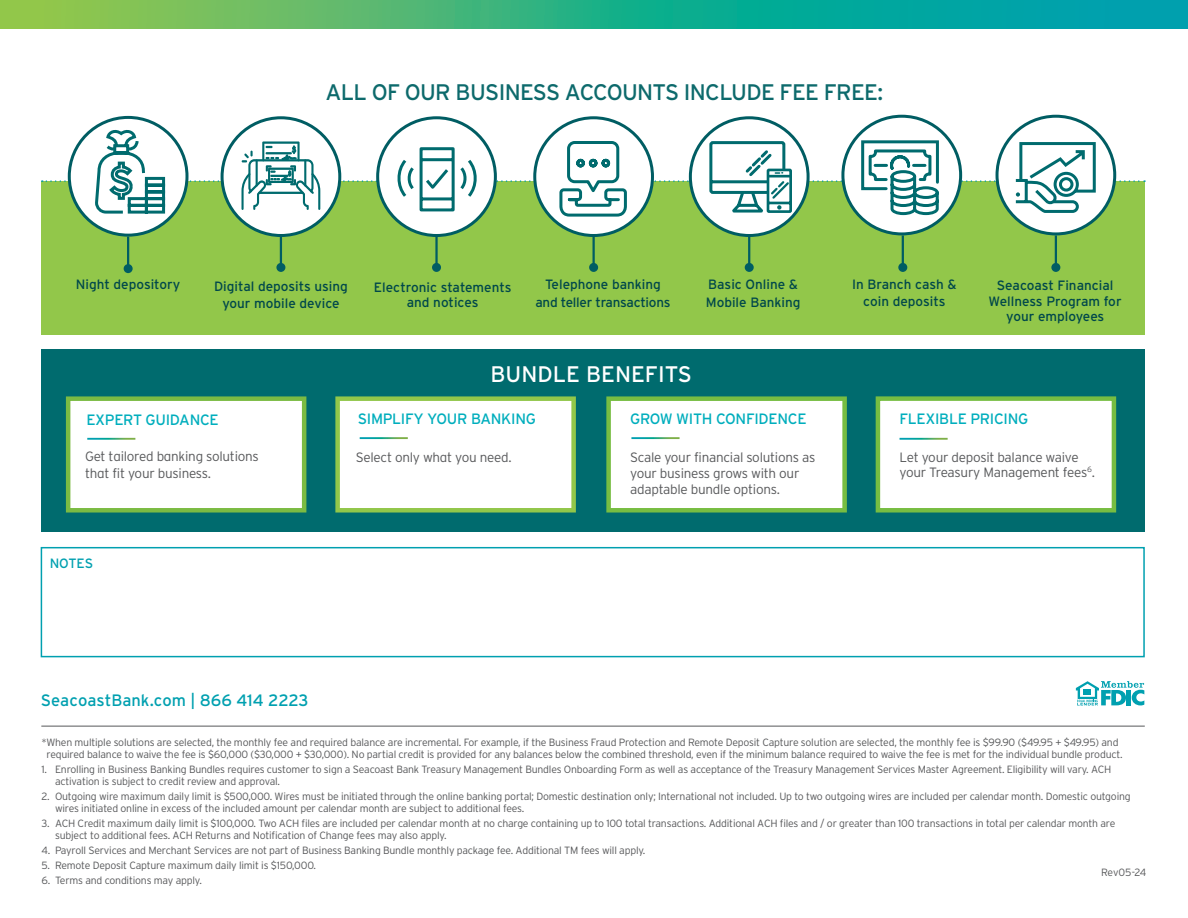
<style>
.page{position:relative;width:1188px;height:918px;background:#fff}
.page>*{position:absolute;margin:0;border:0;box-sizing:border-box;transform-origin:0 0}
.t1{font:22.5px "Interstate";letter-spacing:-.03em;color:#0d6a6c}
.t2{font:22.5px "Interstate";color:#fff}
.t3{font:16.5px "Interstate";color:#00a0b0}
.t4{font:15px "Interstate";letter-spacing:-.02em;color:#00aebd}
.t5{font:300 13.5px/16.2px "Interstate";letter-spacing:-.02em;color:#57585a}
.t6{font:13.5px/15.6px "Interstate";color:#00474a;text-align:center}
.t7{font:13.5px "Interstate";letter-spacing:-.02em;color:#00474a}
.t8{font:13.5px "Interstate";letter-spacing:-.01em;color:#00a0b0}
.t9{font:300 10.5px/12px "Interstate";letter-spacing:-.02em;color:#57585a}
</style>
<div class="page">
<svg style="left:1076px;top:681px;width:68px;height:24px"></svg>
<hr style="left:41px;top:726px;width:1104px;height:1px;background:#57585a">
<svg style="left:0;top:0;width:1188px;height:28px;background:#33b182"></svg>
<div style="left:41px;top:547px;width:1104px;height:110px;background:#fff;border:2px solid #00a0b0"></div>
<div style="left:41px;top:349px;width:1104px;height:183px;background:#006b6e"></div>
<div style="left:606px;top:396px;width:241px;height:117px;background:#fff;border:4px solid #77bd42"></div>
<div style="left:335px;top:396px;width:241px;height:117px;background:#fff;border:4px solid #92c74a"></div>
<div style="left:66px;top:396px;width:240px;height:117px;background:#fff;border:4px solid #7bbb43"></div>
<div style="left:876px;top:396px;width:240px;height:117px;background:#fff;border:4px solid #77bd42"></div>
<div style="left:41px;top:182px;width:1104px;height:153px;background:#92c74a"></div>
<svg style="left:222px;top:118px;width:118px;height:118px"></svg>
<svg style="left:378px;top:118px;width:117px;height:118px"></svg>
<svg style="left:535px;top:118px;width:117px;height:118px"></svg>
<svg style="left:690px;top:118px;width:118px;height:118px"></svg>
<svg style="left:843px;top:116px;width:118px;height:118px"></svg>
<svg style="left:997px;top:116px;width:118px;height:118px"></svg>
<hr style="left:280px;top:235px;width:2px;height:32px;background:#005d63">
<div style="left:276px;top:263px;width:9px;height:9px;background:#005d63;border-radius:50%"></div>
<hr style="left:435px;top:235px;width:3px;height:32px;background:#005d63">
<div style="left:432px;top:263px;width:9px;height:9px;background:#005d63;border-radius:50%"></div>
<hr style="left:593px;top:235px;width:2px;height:32px;background:#005d63">
<div style="left:589px;top:263px;width:9px;height:9px;background:#005d63;border-radius:50%"></div>
<hr style="left:748px;top:235px;width:2px;height:32px;background:#005d63">
<div style="left:745px;top:263px;width:9px;height:9px;background:#005d63;border-radius:50%"></div>
<hr style="left:902px;top:235px;width:2px;height:32px;background:#005d63">
<div style="left:898px;top:263px;width:9px;height:9px;background:#005d63;border-radius:50%"></div>
<hr style="left:1055px;top:235px;width:2px;height:32px;background:#005d63">
<div style="left:1051px;top:263px;width:9px;height:9px;background:#005d63;border-radius:50%"></div>
<svg style="left:69px;top:117px;width:118px;height:118px"></svg>
<hr style="left:127px;top:237px;width:2px;height:32px;background:#005d63">
<div style="left:124px;top:264px;width:9px;height:9px;background:#005d63;border-radius:50%"></div>
<svg style="left:42px;top:129px;width:1103px;height:96px"></svg>
<p class="t1" style="left:326px;top:80px;width:559px">ALL OF OUR BUSINESS ACCOUNTS INCLUDE FEE FREE:</p>
<p class="t6" style="left:76px;top:277px;width:106px">Night depository</p>
<p class="t6" style="left:214px;top:278px;width:135px;line-height:16.5px">Digital deposits using your mobile device</p>
<p class="t6" style="left:374px;top:280px;width:139px;line-height:15px">Electronic statements and notices</p>
<p class="t6" style="left:545px;top:277px;width:117px">Telephone banking</p>
<p class="t7" style="left:535px;top:294px;width:137px">and teller transactions</p>
<p class="t6" style="left:708px;top:277px;width:91px">Basic Online &amp;</p>
<p class="t6" style="left:706px;top:294px;width:96px">Mobile Banking</p>
<p class="t2" style="left:490px;top:362px;width:203px">BUNDLE BENEFITS</p>
<p class="t6" style="left:852px;top:276px;width:106px;line-height:16.2px">In Branch cash &amp; coin deposits</p>
<p class="t6" style="left:989px;top:277px;width:135px">Seacoast Financial<br>Wellness Program for your employees</p>
<p class="t4" style="left:86px;top:412px;width:134px">EXPERT GUIDANCE</p>
<p class="t5" style="left:85px;top:448px;width:175px">Get tailored banking solutions that fit your business.</p>
<p class="t8" style="left:50px;top:556px;width:45px">NOTES</p>
<p class="t4" style="left:358px;top:410px;width:180px">SIMPLIFY YOUR BANKING</p>
<p class="t5" style="left:356px;top:449px;width:157px">Select only what you need.</p>
<p class="t3" style="left:41px;top:691px;width:269px">SeacoastBank.com | 866 414 2223</p>
<p class="t4" style="left:630px;top:410px;width:178px">GROW WITH CONFIDENCE</p>
<p class="t5" style="left:630px;top:449px;width:187px">Scale your financial solutions as your business grows with our adaptable bundle options.</p>
<p class="t4" style="left:900px;top:410px;width:130px">FLEXIBLE PRICING</p>
<p class="t5" style="left:900px;top:449px;width:197px;line-height:15px">Let your deposit balance waive your Treasury Management fees<sup>6</sup>.</p>
<p class="t9" style="left:42px;top:736px;width:1083px;text-align:center">*When multiple solutions are selected, the monthly fee and required balance are incremental. For example, if the Business Fraud Protection and Remote Deposit Capture solution are selected, the monthly fee is $99.90 ($49.95 + $49.95) and required balance to waive the fee is $60,000 ($30,000 + $30,000). No partial credit is provided for any balances below the combined threshold, even if the minimum balance required to waive the fee is met for the individual bundle product.</p>
<p class="t9" style="left:55px;top:763px;width:1058px;line-height:12.6px;text-indent:-14px">1. Enrolling in Business Banking Bundles requires customer to sign a Seacoast Bank Treasury Management Bundles Onboarding Form as well as acceptance of the Treasury Management Services Master Agreement. Eligibility will vary. ACH activation is subject to credit review and approval.</p>
<p class="t9" style="left:55px;top:791px;width:1077px;text-indent:-14px">2. Outgoing wire maximum daily limit is $500,000. Wires must be initiated through the online banking portal; Domestic destination only; International not included. Up to two outgoing wires are included per calendar month. Domestic outgoing wires initiated online in excess of the included amount per calendar month are subject to additional fees.</p>
<p class="t9" style="left:55px;top:818px;width:1062px;text-indent:-14px">3. ACH Credit maximum daily limit is $100,000. Two ACH files are included per calendar month at no charge containing up to 100 total transactions. Additional ACH files and / or greater than 100 transactions in total per calendar month are subject to additional fees. ACH Returns and Notification of Change fees may also apply.</p>
<p class="t9" style="left:42px;top:845px;width:605px">4. Payroll Services and Merchant Services are not part of Business Banking Bundle monthly package fee. Additional TM fees will apply.</p>
<p class="t9" style="left:42px;top:860px;width:276px">5. Remote Deposit Capture maximum daily limit is $150,000.</p>
<p class="t9" style="left:42px;top:875px;width:162px">6. Terms and conditions may apply.</p>
<p class="t9" style="left:1101px;top:866px;width:47px">Rev05-24</p>
</div>
